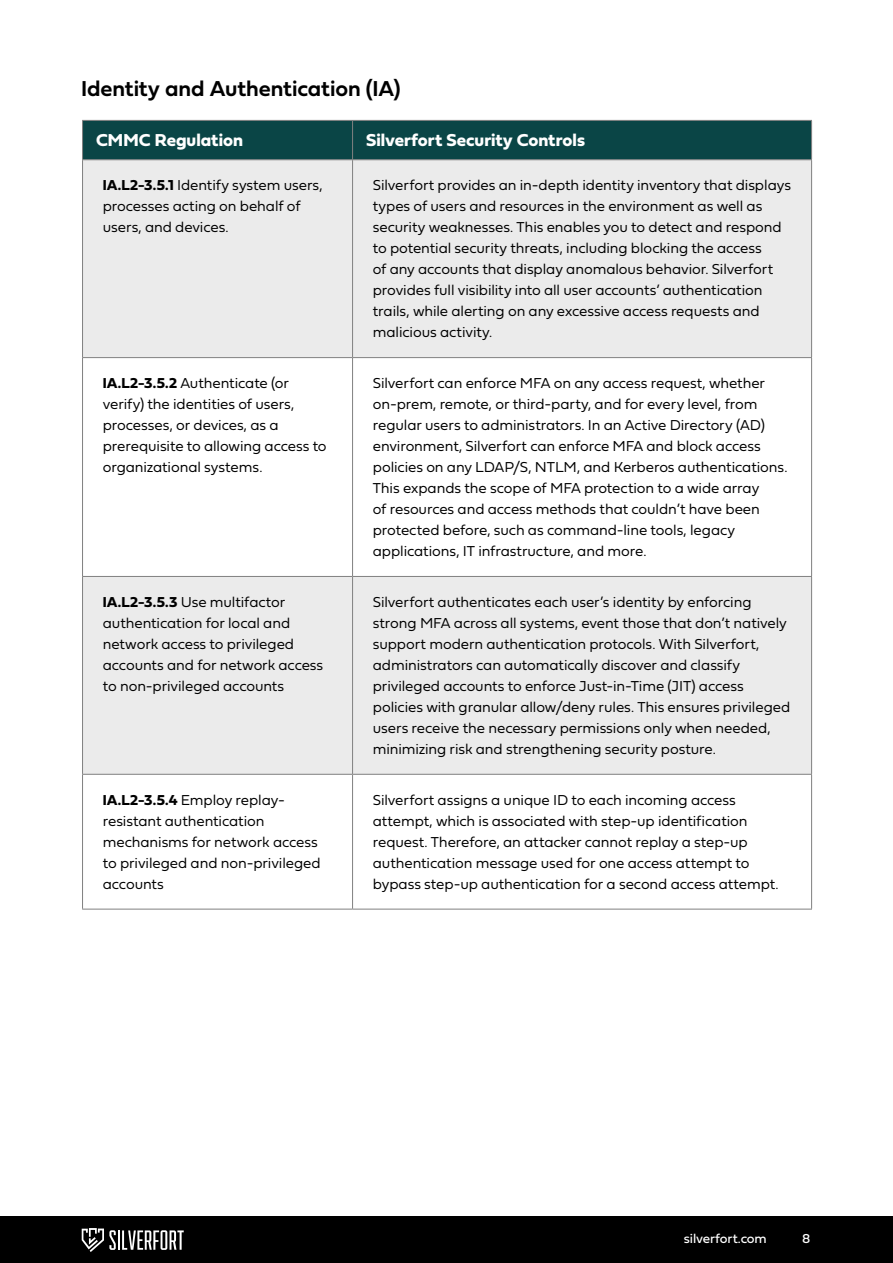
<style>
.page{position:relative;width:893px;height:1263px;background:#fff}
.page>*{position:absolute;margin:0;border:0;box-sizing:border-box;transform-origin:0 0}
.t1{font:22.5px "Fieldwork Geo Demibold";letter-spacing:-.005em;color:#000}
.t2{font:18px "Fieldwork Geo Bold";color:#fff}
.t3{font:15px/21px "Fieldwork Geo Light";letter-spacing:-.005em;color:#000}
.t4{font:13.5px "Fieldwork Geo Regular";letter-spacing:-.01em;color:#fff}
.s1{font-family:"Fieldwork Geo Bold"}
</style>
<div class="page">
<div style="left:0;top:1217px;width:893px;height:46px;background:#000"></div>
<hr style="left:118px;top:1230px;width:2px;height:20px;background:#fff">
<svg style="left:122px;top:1230px;width:62px;height:20px"></svg>
<svg style="left:82px;top:1228px;width:34px;height:24px"></svg>
<div style="left:83px;top:121px;width:728px;height:38px;background:#0a4546"></div>
<svg style="left:83px;top:160px;width:728px;height:614px;fill:#ebebeb"></svg>
<hr style="left:82px;top:120px;width:271px;height:1px;background:#808080">
<hr style="left:82px;top:121px;width:1px;height:38px;background:#808080">
<hr style="left:353px;top:120px;width:459px;height:1px;background:#808080">
<hr style="left:352px;top:121px;width:1px;height:38px;background:#808080">
<hr style="left:811px;top:121px;width:1px;height:38px;background:#808080">
<hr style="left:82px;top:159px;width:271px;height:1px;background:#808080">
<hr style="left:82px;top:160px;width:1px;height:197px;background:#808080">
<hr style="left:353px;top:159px;width:459px;height:1px;background:#808080">
<hr style="left:352px;top:160px;width:1px;height:197px;background:#808080">
<hr style="left:811px;top:160px;width:1px;height:197px;background:#808080">
<hr style="left:82px;top:357px;width:271px;height:1px;background:#808080">
<hr style="left:82px;top:358px;width:1px;height:218px;background:#808080">
<hr style="left:353px;top:357px;width:459px;height:1px;background:#808080">
<hr style="left:352px;top:358px;width:1px;height:218px;background:#808080">
<hr style="left:811px;top:358px;width:1px;height:218px;background:#808080">
<hr style="left:82px;top:576px;width:271px;height:1px;background:#808080">
<hr style="left:82px;top:577px;width:1px;height:197px;background:#808080">
<hr style="left:353px;top:576px;width:459px;height:1px;background:#808080">
<hr style="left:352px;top:577px;width:1px;height:197px;background:#808080">
<hr style="left:811px;top:577px;width:1px;height:197px;background:#808080">
<hr style="left:82px;top:774px;width:271px;height:1px;background:#808080">
<hr style="left:82px;top:775px;width:1px;height:134px;background:#808080">
<hr style="left:353px;top:774px;width:459px;height:1px;background:#808080">
<hr style="left:352px;top:775px;width:1px;height:134px;background:#808080">
<hr style="left:811px;top:775px;width:1px;height:134px;background:#808080">
<hr style="left:82px;top:909px;width:271px;height:1px;background:#808080">
<hr style="left:353px;top:909px;width:459px;height:1px;background:#808080">
<h1 class="t1" style="left:81px;top:71px;width:321px">Identity and Authentication (IA)</h1>
<p class="t2" style="left:96px;top:126px;width:149px">CMMC Regulation</p>
<p class="t2" style="left:366px;top:126px;width:220px">Silverfort Security Controls</p>
<p class="t3" style="left:103px;top:174px;width:222px"><span class="s1">IA.L2-3.5.1</span> Identify system users, processes acting on behalf of users, and devices.</p>
<p class="t3" style="left:373px;top:174px;width:420px">Silverfort provides an in-depth identity inventory that displays types of users and resources in the environment as well as security weaknesses. This enables you to detect and respond to potential security threats, including blocking the access<br>of any accounts that display anomalous behavior. Silverfort provides full visibility into all user accounts’ authentication trails, while alerting on any excessive access requests and malicious activity.</p>
<p class="t3" style="left:103px;top:372px;width:225px"><span class="s1">IA.L2-3.5.2</span> Authenticate (or verify) the identities of users, processes, or devices, as a prerequisite to allowing access to organizational systems.</p>
<p class="t3" style="left:373px;top:372px;width:416px">Silverfort can enforce MFA on any access request, whether on-prem, remote, or third-party, and for every level, from regular users to administrators. In an Active Directory (AD) environment, Silverfort can enforce MFA and block access policies on any LDAP/S, NTLM, and Kerberos authentications.<br>This expands the scope of MFA protection to a wide array<br>of resources and access methods that couldn’t have been protected before, such as command-line tools, legacy applications, IT infrastructure, and more.</p>
<p class="t3" style="left:103px;top:591px;width:222px"><span class="s1">IA.L2-3.5.3</span> Use multifactor authentication for local and network access to privileged accounts and for network access to non-privileged accounts</p>
<p class="t3" style="left:373px;top:591px;width:419px">Silverfort authenticates each user’s identity by enforcing strong MFA across all systems, event those that don’t natively support modern authentication protocols. With Silverfort, administrators can automatically discover and classify privileged accounts to enforce Just-in-Time (JIT) access policies with granular allow/deny rules. This ensures privileged users receive the necessary permissions only when needed, minimizing risk and strengthening security posture.</p>
<p class="t3" style="left:103px;top:789px;width:219px"><span class="s1">IA.L2-3.5.4</span> Employ replay&shy;resistant authentication mechanisms for network access to privileged and non-privileged accounts</p>
<p class="t3" style="left:373px;top:789px;width:407px">Silverfort assigns a unique ID to each incoming access attempt, which is associated with step-up identification request. Therefore, an attacker cannot replay a step-up authentication message used for one access attempt to bypass step-up authentication for a second access attempt.</p>
<p class="t4" style="left:684px;top:1228px;width:84px">silverfort.com</p>
<p class="t4" style="left:802px;top:1228px;width:10px">8</p>
</div>
